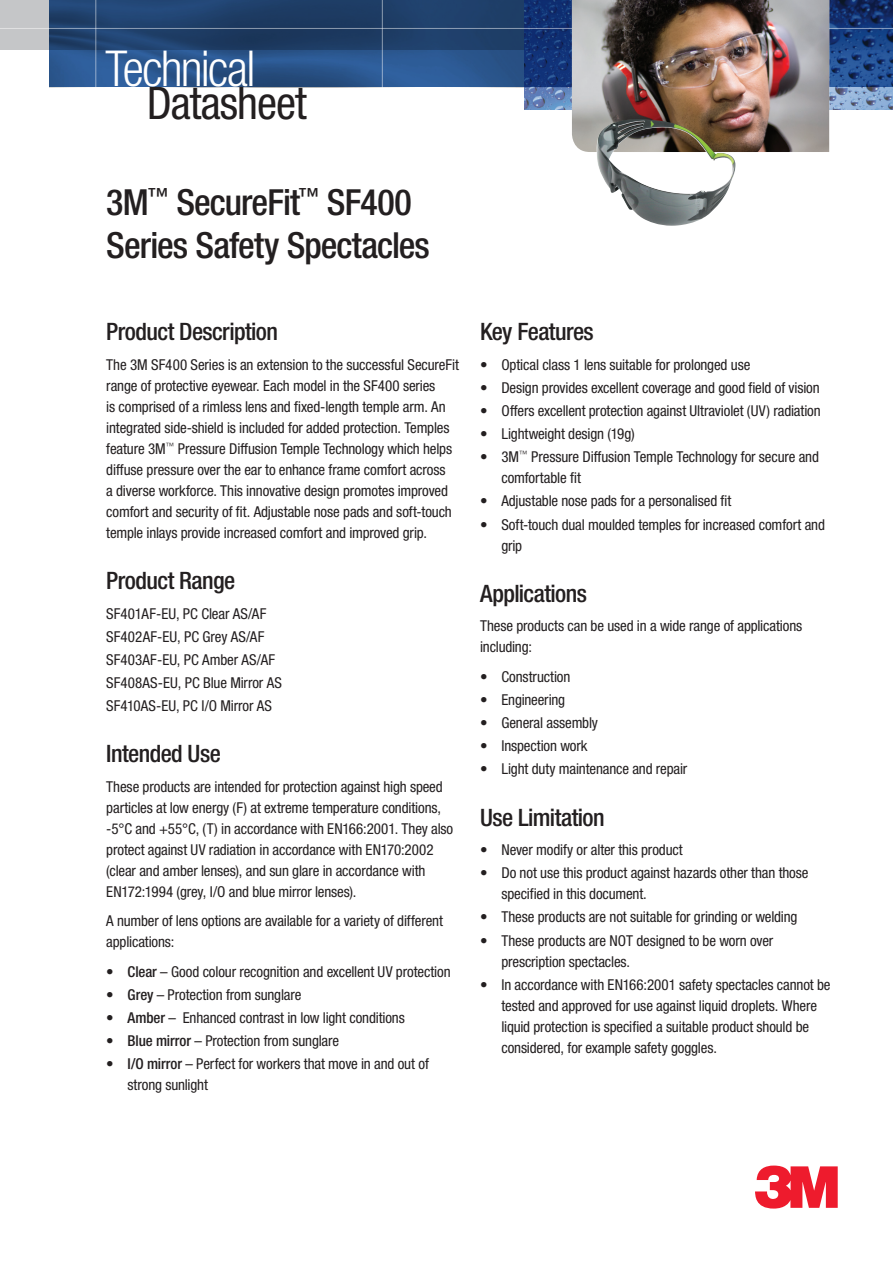
<style>
.page{position:relative;width:893px;height:1263px;background:#fff}
.page>*{position:absolute;margin:0;border:0;box-sizing:border-box;transform-origin:0 0}
.t1{font:300 condensed 49.5px "Helvetica Neue LTW1 G";letter-spacing:-.035em;color:#fff}
.t2{font:condensed 45px "Helvetica Neue LTW1 G";letter-spacing:-.02em;color:#231f20}
.t3{font:500 condensed 36px/43.2px "Helvetica Neue LTW1 G";letter-spacing:-.025em;color:#231f20}
.t4{font:500 condensed 24px "Helvetica Neue LTW1 G";letter-spacing:-.025em;color:#231f20}
.t5{font:condensed 15px/21px "Helvetica Neue LTW1 G";letter-spacing:-.01em;color:#231f20}
.s1{font-weight:500}
</style>
<div class="page">
<div style="left:0;top:0;width:893px;height:50px;background:#c5c6c8"></div>
<img style="left:524px;top:87px;width:369px;height:22px">
<svg style="left:49px;top:0;width:844px;height:87px;background:#214679"></svg>
<hr style="left:95px;top:0;width:1px;height:91px;background:#fff">
<hr style="left:382px;top:0;width:1px;height:94px;background:#fff">
<hr style="left:0;top:28px;width:893px;height:1px;background:#fff">
<img style="left:572px;top:0;width:257px;height:152px">
<svg style="left:755px;top:1165px;width:83px;height:43px"></svg>
<img style="left:597px;top:119px;width:138px;height:107px">
<h1 class="t1" style="left:105px;top:40px;width:152px">Technical</h1>
<h2 class="t2" style="left:147px;top:76px;width:162px">Datasheet</h2>
<h3 class="t3" style="left:106px;top:181px;width:325px">3M<sup>™</sup> SecureFit<sup>™</sup> SF400<br>Series Safety Spectacles</h3>
<h3 class="t4" style="left:106px;top:317px;width:173px">Product Description</h3>
<p class="t5" style="left:106px;top:354px;width:354px">The 3M SF400 Series is an extension to the successful SecureFit range of protective eyewear. Each model in the SF400 series<br>is comprised of a rimless lens and fixed-length temple arm. An integrated side-shield is included for added protection. Temples feature 3M<sup>™</sup> Pressure Diffusion Temple Technology which helps diffuse pressure over the ear to enhance frame comfort across<br>a diverse workforce. This innovative design promotes improved comfort and security of fit. Adjustable nose pads and soft-touch temple inlays provide increased comfort and improved grip.</p>
<h3 class="t4" style="left:106px;top:566px;width:130px">Product Range</h3>
<p class="t5" style="left:106px;top:602px;width:177px;line-height:23.1px">SF401AF-EU, PC Clear AS/AF<br>SF402AF-EU, PC Grey AS/AF<br>SF403AF-EU, PC Amber AS/AF<br>SF408AS-EU, PC Blue Mirror AS<br>SF410AS-EU, PC I/O Mirror AS</p>
<h3 class="t4" style="left:106px;top:739px;width:116px">Intended Use</h3>
<p class="t5" style="left:106px;top:776px;width:348px">These products are intended for protection against high speed particles at low energy (F) at extreme temperature conditions, -5°C and +55°C, (T) in accordance with EN166:2001. They also protect against UV radiation in accordance with EN170:2002 (clear and amber lenses), and sun glare in accordance with EN172:1994 (grey, I/O and blue mirror lenses).</p>
<p class="t5" style="left:106px;top:911px;width:338px">A number of lens options are available for a variety of different applications:</p>
<p class="t5" style="left:106px;top:961px;width:346px">• <span class="s1">Clear</span> – Good colour recognition and excellent UV protection</p>
<p class="t5" style="left:106px;top:984px;width:197px">• <span class="s1">Grey</span> – Protection from sunglare</p>
<p class="t5" style="left:106px;top:1007px;width:300px">• <span class="s1">Amber</span> – Enhanced contrast in low light conditions</p>
<p class="t5" style="left:106px;top:1031px;width:234px">• <span class="s1">Blue mirror</span> – Protection from sunglare</p>
<p class="t5" style="left:128px;top:1054px;width:303px;text-indent:-21px">• <span class="s1">I/O mirror</span> – Perfect for workers that move in and out of strong sunlight</p>
<h3 class="t4" style="left:480px;top:317px;width:115px">Key Features</h3>
<p class="t5" style="left:480px;top:354px;width:272px">• Optical class 1 lens suitable for prolonged use</p>
<p class="t5" style="left:480px;top:377px;width:341px">• Design provides excellent coverage and good field of vision</p>
<p class="t5" style="left:480px;top:400px;width:342px">• Offers excellent protection against Ultraviolet (UV) radiation</p>
<p class="t5" style="left:480px;top:423px;width:156px">• Lightweight design (19g)</p>
<p class="t5" style="left:501px;top:447px;width:319px;text-indent:-21px">• 3M<sup>™</sup> Pressure Diffusion Temple Technology for secure and comfortable fit</p>
<p class="t5" style="left:480px;top:491px;width:253px">• Adjustable nose pads for a personalised fit</p>
<p class="t5" style="left:501px;top:514px;width:325px;text-indent:-21px">• Soft-touch dual moulded temples for increased comfort and grip</p>
<h3 class="t4" style="left:480px;top:579px;width:108px">Applications</h3>
<p class="t5" style="left:480px;top:616px;width:324px">These products can be used in a wide range of applications including:</p>
<p class="t5" style="left:480px;top:666px;width:92px">• Construction</p>
<p class="t5" style="left:480px;top:689px;width:87px">• Engineering</p>
<p class="t5" style="left:480px;top:712px;width:119px">• General assembly</p>
<p class="t5" style="left:480px;top:735px;width:109px">• Inspection work</p>
<p class="t5" style="left:480px;top:759px;width:209px">• Light duty maintenance and repair</p>
<h3 class="t4" style="left:480px;top:803px;width:126px">Use Limitation</h3>
<p class="t5" style="left:480px;top:839px;width:204px">• Never modify or alter this product</p>
<p class="t5" style="left:501px;top:862px;width:309px;text-indent:-21px">• Do not use this product against hazards other than those specified in this document.</p>
<p class="t5" style="left:480px;top:907px;width:319px">• These products are not suitable for grinding or welding</p>
<p class="t5" style="left:501px;top:930px;width:273px;text-indent:-21px">• These products are NOT designed to be worn over prescription spectacles.</p>
<p class="t5" style="left:501px;top:974px;width:331px;text-indent:-21px">• In accordance with EN166:2001 safety spectacles cannot be tested and approved for use against liquid droplets. Where liquid protection is specified a suitable product should be considered, for example safety goggles.</p>
</div>
